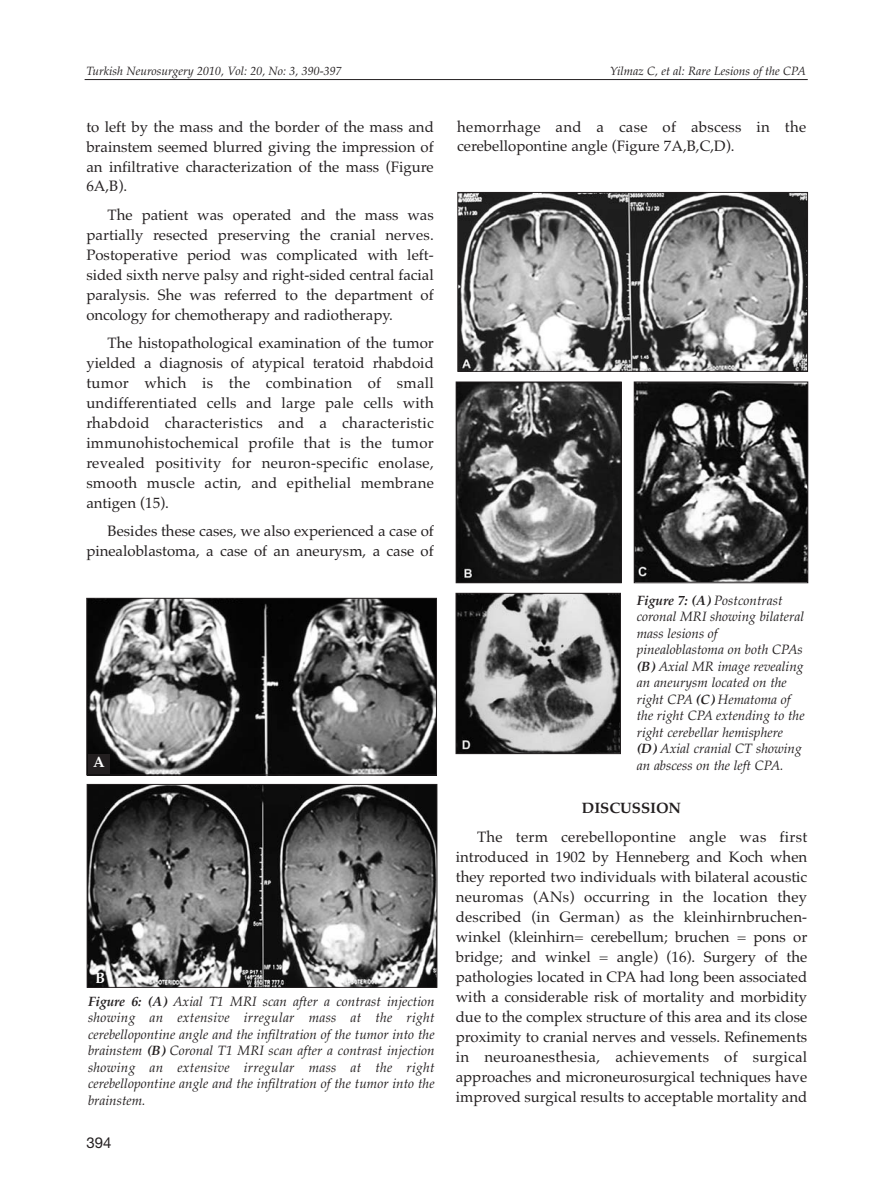
<style>
.page{position:relative;width:893px;height:1191px;background:#fff}
.page>*{position:absolute;margin:0;border:0;box-sizing:border-box;transform-origin:0 0}
.t1{font:15px/20px "Palatino TU";color:#231f20;text-align:justify}
.t2{font:700 15px "Palatino TU";color:#231f20}
.t3{font:15px "Helvetica Neue";color:#231f20}
.t4{font:700 15px "Palatino TU";color:#fff}
.t5{font:italic 13.5px/16.5px "Palatino TU";color:#231f20;text-align:justify}
.t6{font:italic 12px "Palatino TU";color:#231f20}
.s1{font-weight:700}
</style>
<div class="page">
<hr style="left:85px;top:79px;width:723px;height:1px;background:#231f20">
<img style="left:89px;top:786px;width:346px;height:199px">
<div style="left:87px;top:784px;width:350px;height:203px;border:1px solid #231f20"></div>
<img style="left:88px;top:600px;width:347px;height:173px">
<div style="left:86px;top:598px;width:351px;height:177px;border:1px solid #231f20"></div>
<div style="left:88px;top:754px;width:22px;height:19px;background:#231f20"></div>
<img style="left:459px;top:194px;width:347px;height:176px">
<div style="left:457px;top:192px;width:351px;height:180px;border:1px solid #231f20"></div>
<img style="left:458px;top:383px;width:162px;height:198px">
<div style="left:456px;top:381px;width:166px;height:202px;border:1px solid #231f20"></div>
<img style="left:636px;top:383px;width:170px;height:198px">
<div style="left:634px;top:381px;width:174px;height:202px;border:1px solid #231f20"></div>
<img style="left:458px;top:595px;width:161px;height:157px">
<div style="left:456px;top:593px;width:165px;height:161px;border:1px solid #231f20"></div>
<p class="t6" style="left:86px;top:66px;width:257px">Turkish Neurosurgery 2010, Vol: 20, No: 3, 390-397</p>
<p class="t6" style="left:610px;top:66px;width:197px">Yilmaz C, et al: Rare Lesions of the CPA</p>
<p class="t1" style="left:86px;top:118px;width:349px">to left by the mass and the border of the mass and brainstem seemed blurred giving the impression of an infiltrative characterization of the mass (Figure 6A,B).</p>
<p class="t1" style="left:86px;top:207px;width:349px;text-indent:21px">The patient was operated and the mass was partially resected preserving the cranial nerves.<br>Postoperative period was complicated with left&shy;sided sixth nerve palsy and right-sided central facial paralysis. She was referred to the department of oncology for chemotherapy and radiotherapy.</p>
<p class="t1" style="left:86px;top:335px;width:349px;text-indent:21px">The histopathological examination of the tumor yielded a diagnosis of atypical teratoid rhabdoid tumor which is the combination of small undifferentiated cells and large pale cells with rhabdoid characteristics and a characteristic immunohistochemical profile that is the tumor revealed positivity for neuron-specific enolase, smooth muscle actin, and epithelial membrane antigen (15).</p>
<p class="t1" style="left:86px;top:523px;width:349px;text-align:right">Besides these cases, we also experienced a case of pinealoblastoma, a case of an aneurysm, a case of</p>
<p class="t4" style="left:93px;top:756px;width:13px">A</p>
<p class="t4" style="left:95px;top:972px;width:12px">B</p>
<p class="t5" style="left:88px;top:994px;width:348px"><span class="s1">Figure 6: (A)</span> Axial T1 MRI scan after a contrast injection showing an extensive irregular mass at the right cerebellopontine angle and the infiltration of the tumor into the brainstem <span class="s1">(B)</span> Coronal T1 MRI scan after a contrast injection showing an extensive irregular mass at the right cerebellopontine angle and the infiltration of the tumor into the brainstem.</p>
<p class="t3" style="left:86px;top:1136px;width:27px">394</p>
<p class="t1" style="left:457px;top:118px;width:350px;line-height:19.5px">hemorrhage and a case of abscess in the cerebellopontine angle (Figure 7A,B,C,D).</p>
<p class="t5" style="left:637px;top:593px;width:169px;text-align:left"><span class="s1">Figure 7: (A)</span> Postcontrast coronal MRI showing bilateral mass lesions of pinealoblastoma on both CPAs <span class="s1">(B)</span> Axial MR image revealing an aneurysm located on the right CPA <span class="s1">(C)</span> Hematoma of the right CPA extending to the right cerebellar hemisphere <span class="s1">(D)</span> Axial cranial CT showing an abscess on the left CPA.</p>
<p class="t2" style="left:582px;top:802px;width:101px">DISCUSSION</p>
<p class="t1" style="left:456px;top:828px;width:353px;text-indent:21px">The term cerebellopontine angle was first introduced in 1902 by Henneberg and Koch when they reported two individuals with bilateral acoustic neuromas (ANs) occurring in the location they described (in German) as the kleinhirnbruchen&shy;winkel (kleinhirn= cerebellum; bruchen = pons or bridge; and winkel = angle) (16). Surgery of the pathologies located in CPA had long been associated with a considerable risk of mortality and morbidity due to the complex structure of this area and its close proximity to cranial nerves and vessels. Refinements in neuroanesthesia, achievements of surgical approaches and microneurosurgical techniques have improved surgical results to acceptable mortality and</p>
</div>
